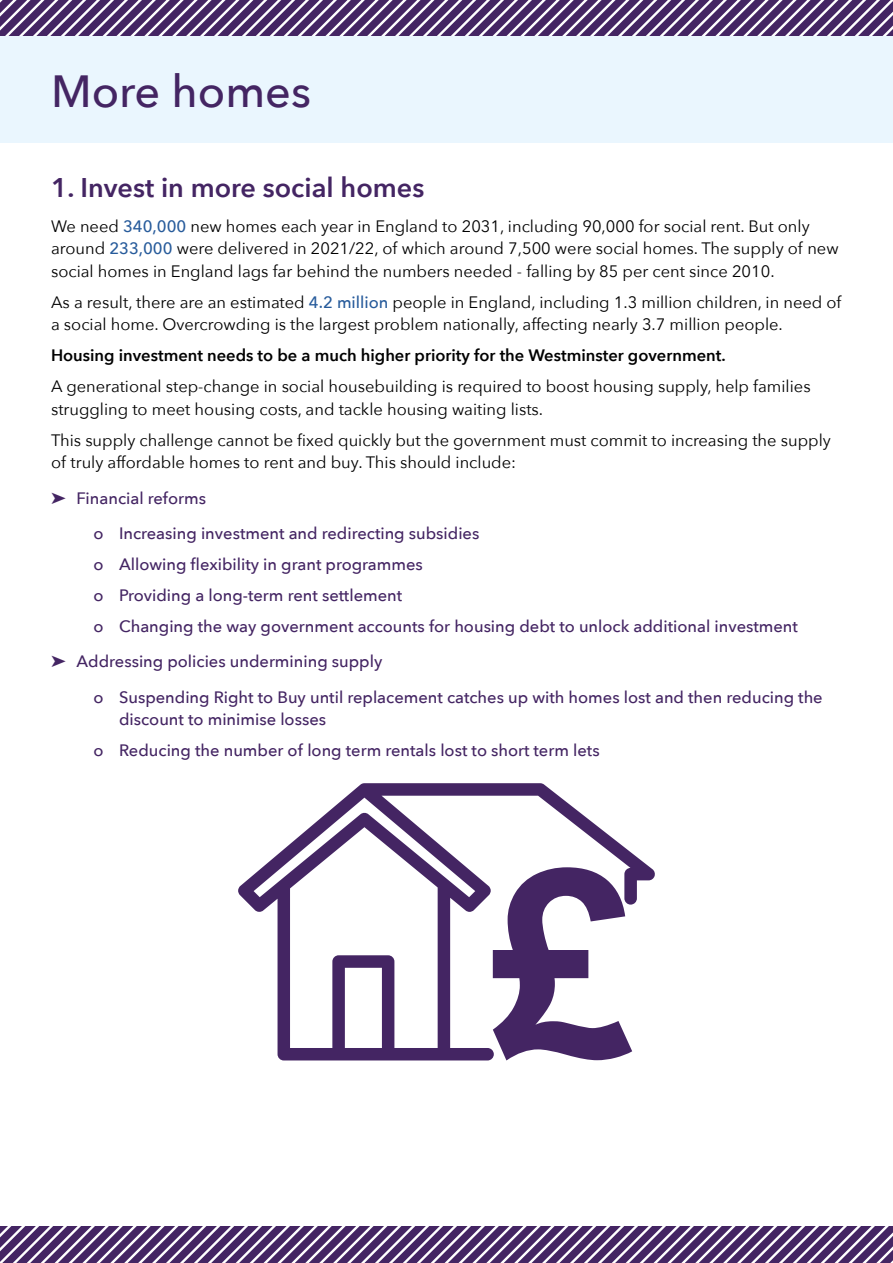
<style>
.page{position:relative;width:893px;height:1263px;background:#fff}
.page>*{position:absolute;margin:0;border:0;box-sizing:border-box;transform-origin:0 0}
.t1{font:500 45px "Avenir Next";color:#442563}
.t2{font:600 27px "Avenir Next";color:#442563}
.t3{font:16.5px/22.5px "Avenir Next";color:#000}
.t4{font:500 16.5px/31px "Avenir Next";color:#442563}
.t5{font:600 16.5px "Avenir Next";color:#000}
.s1{font-weight:500;color:#275b9b}
</style>
<div class="page">
<svg style="left:0;top:1226px;width:893px;height:37px"></svg>
<svg style="left:0;top:0;width:893px;height:36px"></svg>
<div style="left:0;top:36px;width:893px;height:106px;background:#eaf6fe"></div>
<svg style="left:238px;top:783px;width:417px;height:277px"></svg>
<svg style="left:493px;top:867px;width:139px;height:193px"></svg>
<h1 class="t1" style="left:51px;top:53px;width:262px">More homes</h1>
<h2 class="t2" style="left:51px;top:164px;width:375px">1. Invest in more social homes</h2>
<p class="t3" style="left:51px;top:214px;width:789px">We need <span class="s1">340,000</span> new homes each year in England to 2031, including 90,000 for social rent. But only around <span class="s1">233,000</span> were delivered in 2021/22, of which around 7,500 were social homes. The supply of new social homes in England lags far behind the numbers needed - falling by 85 per cent since 2010.</p>
<p class="t3" style="left:51px;top:290px;width:792px">As a result, there are an estimated <span class="s1">4.2 million</span> people in England, including 1.3 million children, in need of a social home. Overcrowding is the largest problem nationally, affecting nearly 3.7 million people.</p>
<p class="t5" style="left:51px;top:342px;width:676px">Housing investment needs to be a much higher priority for the Westminster government.</p>
<p class="t3" style="left:51px;top:375px;width:761px">A generational step-change in social housebuilding is required to boost housing supply, help families struggling to meet housing costs, and tackle housing waiting lists.</p>
<p class="t3" style="left:51px;top:428px;width:781px">This supply challenge cannot be fixed quickly but the government must commit to increasing the supply of truly affordable homes to rent and buy. This should include:</p>
<p class="t4" style="left:94px;top:480px;width:387px;line-height:35.2px;text-indent:-43px">➤ Financial reforms<br>o Increasing investment and redirecting subsidies</p>
<p class="t4" style="left:94px;top:548px;width:706px">o Allowing flexibility in grant programmes<br>o Providing a long-term rent settlement<br>o Changing the way government accounts for housing debt to unlock additional investment</p>
<p class="t4" style="left:94px;top:643px;width:731px;line-height:35.2px;text-indent:-43px">➤ Addressing policies undermining supply<br>o Suspending Right to Buy until replacement catches up with homes lost and then reducing the</p>
<p class="t4" style="left:94px;top:703px;width:508px;text-indent:26px">discount to minimise losses<br>o Reducing the number of long term rentals lost to short term lets</p>
</div>
